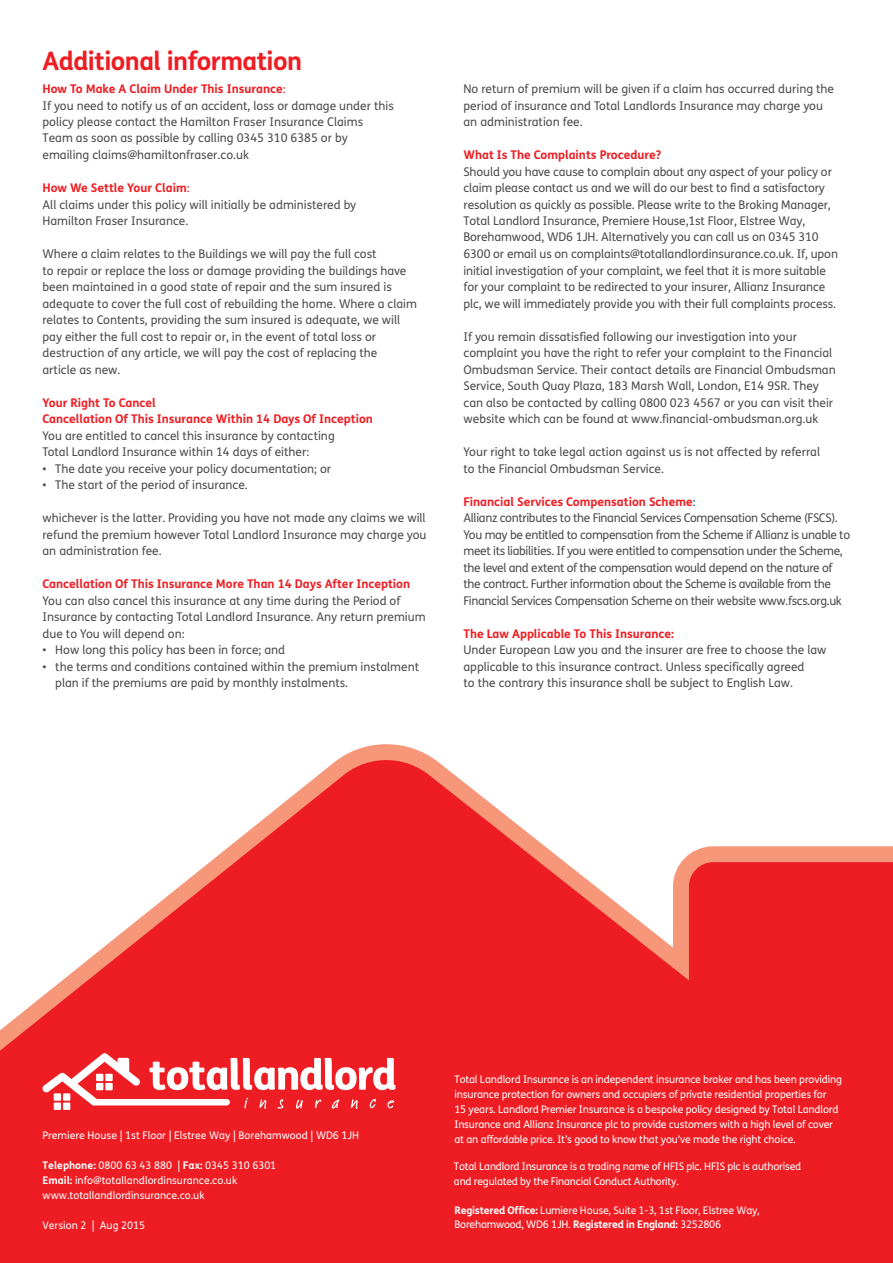
<style>
.page{position:relative;width:893px;height:1263px;background:#fff}
.page>*{position:absolute;margin:0;border:0;box-sizing:border-box;transform-origin:0 0}
.t1{font:700 25.5px "FS Me";letter-spacing:-.02em;color:#ee1d23}
.t2{font:12px/16.5px "FS Me";color:#4b4c4d}
.t3{font:12px/16.5px "FS Me";letter-spacing:-.03em;color:#4b4c4d}
.t4{font:700 12px "FS Me";color:#ee1d23}
.t5{font:10.5px/15px "FS Me";letter-spacing:-.015em;color:#fff}
.s1{font-weight:700;color:#ee1d23}
.s2{color:#ee1d23}
.s3{font-weight:400}
.s4{font-weight:400;color:#01529b}
.s5{font-weight:700}
</style>
<div class="page">
<svg style="left:310px;top:744px;width:154px;height:38px"></svg>
<svg style="left:0;top:782px;width:893px;height:481px;fill:#ee1d23"></svg>
<svg style="left:150px;top:1058px;width:245px;height:32px"></svg>
<svg style="left:244px;top:1098px;width:4px;height:10px"></svg>
<svg style="left:259px;top:1099px;width:7px;height:10px"></svg>
<svg style="left:277px;top:1099px;width:6px;height:9px"></svg>
<svg style="left:296px;top:1100px;width:7px;height:8px"></svg>
<svg style="left:315px;top:1099px;width:6px;height:9px"></svg>
<svg style="left:332px;top:1099px;width:7px;height:10px"></svg>
<svg style="left:351px;top:1099px;width:7px;height:10px"></svg>
<svg style="left:370px;top:1099px;width:6px;height:9px"></svg>
<svg style="left:387px;top:1100px;width:7px;height:8px"></svg>
<svg style="left:42px;top:1053px;width:98px;height:52px"></svg>
<div style="left:54px;top:1093px;width:7px;height:8px;background:#fff"></div>
<div style="left:63px;top:1093px;width:7px;height:8px;background:#fff"></div>
<div style="left:54px;top:1102px;width:7px;height:8px;background:#fff"></div>
<div style="left:63px;top:1102px;width:7px;height:8px;background:#fff"></div>
<div style="left:96px;top:1074px;width:7px;height:7px;background:#fff"></div>
<div style="left:105px;top:1074px;width:8px;height:7px;background:#fff"></div>
<div style="left:96px;top:1083px;width:7px;height:7px;background:#fff"></div>
<div style="left:105px;top:1083px;width:8px;height:7px;background:#fff"></div>
<div style="left:91px;top:1099px;width:139px;height:6px;background:#fff;border-radius:3px"></div>
<p class="t1" style="left:43px;top:41px;width:261px">Additional information</p>
<p class="t2" style="left:43px;top:81px;width:353px"><span class="s1">How To Make A Claim Under This Insurance</span><span class="s2">:<br></span>If you need to notify us of an accident, loss or damage under this policy please contact the Hamilton Fraser Insurance Claims Team as soon as possible by calling 0345 310 6385 or by emailing claims@hamiltonfraser.co.uk</p>
<p class="t4" style="left:43px;top:179px;width:149px">How We Settle Your Claim<span class="s3">:</span></p>
<p class="t2" style="left:43px;top:196px;width:315px">All claims under this policy will initially be administered by<br>Hamilton Fraser Insurance.</p>
<p class="t2" style="left:43px;top:246px;width:376px">Where a claim relates to the Buildings we will pay the full cost<br>to repair or replace the loss or damage providing the buildings have been maintained in a good state of repair and the sum insured is adequate to cover the full cost of rebuilding the home. Where a claim relates to Contents, providing the sum insured is adequate, we will pay either the full cost to repair or, in the event of total loss or destruction of any article, we will pay the cost of replacing the<br>article as new.</p>
<p class="t4" style="left:43px;top:393px;width:115px">Your Right To Cancel</p>
<p class="t4" style="left:43px;top:410px;width:332px">Cancellation Of This Insurance Within 14 Days Of Inception</p>
<p class="t2" style="left:43px;top:427px;width:294px">You are entitled to cancel this insurance by contacting<br>Total Landlord Insurance within 14 days of either:</p>
<p class="t2" style="left:43px;top:460px;width:290px">• The date you receive your policy documentation; or</p>
<p class="t2" style="left:43px;top:477px;width:207px">• The start of the period of insurance.</p>
<p class="t2" style="left:43px;top:510px;width:386px;text-align:justify">whichever is the latter. Providing you have not made any claims we will refund the premium however Total Landlord Insurance may charge you an administration fee.</p>
<p class="t4" style="left:43px;top:575px;width:369px">Cancellation Of This Insurance More Than 14 Days After Inception</p>
<p class="t2" style="left:43px;top:592px;width:385px">You can also cancel this insurance at any time during the Period of<br>Insurance by contacting Total Landlord Insurance. Any return premium due to You will depend on:</p>
<p class="t2" style="left:43px;top:642px;width:244px">• How long this policy has been in force; and</p>
<p class="t2" style="left:55px;top:658px;width:365px;text-indent:-13px">• the terms and conditions contained within the premium instalment plan if the premiums are paid by monthly instalments.</p>
<p class="t2" style="left:463px;top:81px;width:372px">No return of premium will be given if a claim has occurred during the period of insurance and Total Landlords Insurance may charge you an administration fee.</p>
<p class="t2" style="left:463px;top:147px;width:376px"><span class="s1">What Is The Complaints Procedure?<br></span>Should you have cause to complain about any aspect of your policy or claim please contact us and we will do our best to find a satisfactory resolution as quickly as possible. Please write to the Broking Manager, Total Landlord Insurance, Premiere House,1st Floor, Elstree Way, Borehamwood, WD6 1JH. Alternatively you can call us on 0345 310<br>6300 or email us on complaints@totallandlordinsurance.co.uk. If, upon initial investigation of your complaint, we feel that it is more suitable for your complaint to be redirected to your insurer, Allianz Insurance plc, we will immediately provide you with their full complaints process.</p>
<p class="t2" style="left:463px;top:328px;width:374px">If you remain dissatisfied following our investigation into your complaint you have the right to refer your complaint to the Financial Ombudsman Service. Their contact details are Financial Ombudsman Service, South Quay Plaza, 183 Marsh Wall, London, E14 9SR. They can also be contacted by calling 0800 023 4567 or you can visit their website which can be found at www.financial-ombudsman.org.uk</p>
<p class="t2" style="left:463px;top:444px;width:358px">Your right to take legal action against us is not affected by referral to the Financial Ombudsman Service.</p>
<p class="t4" style="left:463px;top:492px;width:234px">Financial Services Compensation Scheme<span class="s4">:</span></p>
<p class="t3" style="left:463px;top:510px;width:388px">Allianz contributes to the Financial Services Compensation Scheme (FSCS).<br>You may be entitled to compensation from the Scheme if Allianz is unable to meet its liabilities. If you were entitled to compensation under the Scheme, the level and extent of the compensation would depend on the nature of the contract. Further information about the Scheme is available from the Financial Services Compensation Scheme on their website www.fscs.org.uk</p>
<p class="t4" style="left:463px;top:624px;width:212px">The Law Applicable To This Insurance:</p>
<p class="t2" style="left:463px;top:642px;width:365px">Under European Law you and the insurer are free to choose the law applicable to this insurance contract. Unless specifically agreed<br>to the contrary this insurance shall be subject to English Law.</p>
<p class="t5" style="left:43px;top:1127px;width:318px">Premiere House | 1st Floor | Elstree Way | Borehamwood | WD6 1JH</p>
<p class="t5" style="left:43px;top:1157px;width:235px"><span class="s5">Telephone:</span> 0800 63 43 880 | <span class="s5">Fax:</span> 0345 310 6301<br><span class="s5">Email:</span> info@totallandlordinsurance.co.uk www.totallandlordinsurance.co.uk</p>
<p class="t5" style="left:43px;top:1217px;width:104px">Version 2 | Aug 2015</p>
<p class="t5" style="left:454px;top:1072px;width:389px">Total Landlord Insurance is an independent insurance broker and has been providing insurance protection for owners and occupiers of private residential properties for<br>15 years. Landlord Premier Insurance is a bespoke policy designed by Total Landlord Insurance and Allianz Insurance plc to provide customers with a high level of cover at an affordable price. It’s good to know that you’ve made the right choice.</p>
<p class="t5" style="left:454px;top:1158px;width:349px">Total Landlord Insurance is a trading name of HFIS plc. HFIS plc is authorised and regulated by the Financial Conduct Authority.</p>
<p class="t5" style="left:454px;top:1202px;width:307px"><span class="s5">Registered Office:</span> Lumiere House, Suite 1-3, 1st Floor, Elstree Way,<br>Borehamwood, WD6 1JH. <span class="s5">Registered in England:</span> 3252806</p>
</div>
